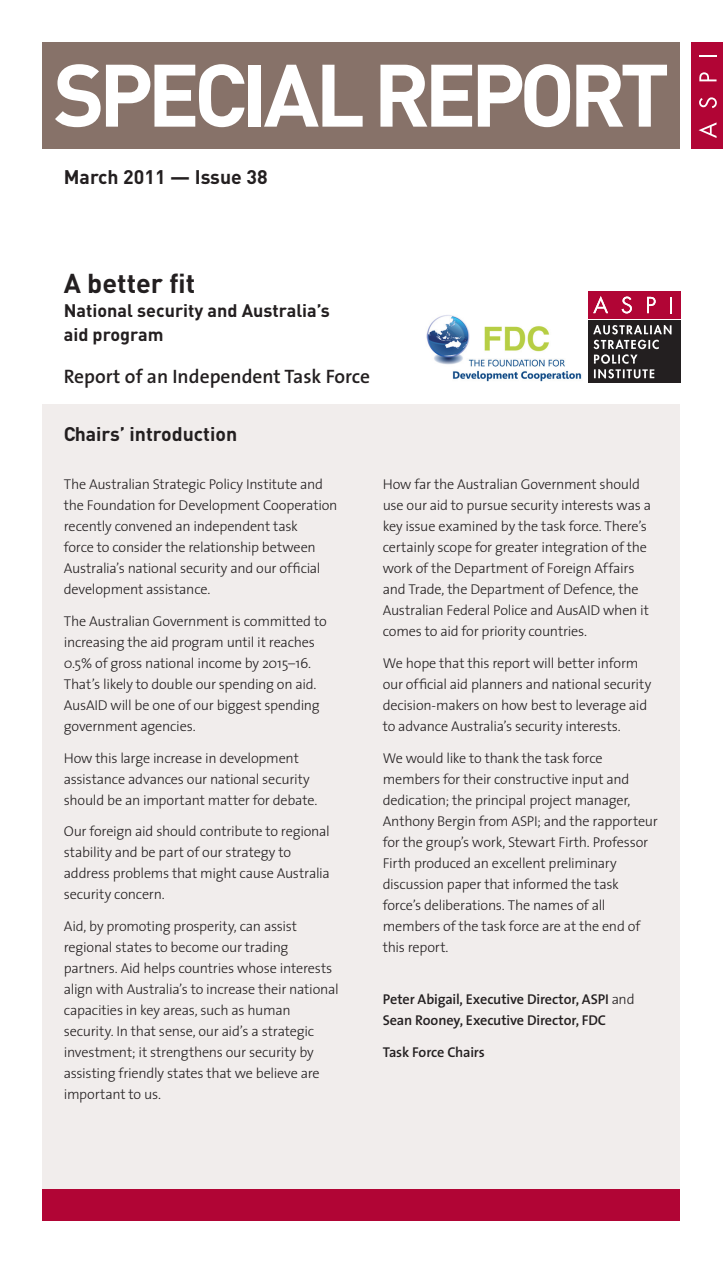
<style>
.page{position:relative;width:723px;height:1263px;background:#fff}
.page>*{position:absolute;margin:0;border:0;box-sizing:border-box;transform-origin:0 0}
.t1{font:700 87px "DIN";letter-spacing:-.07em;color:#fff}
.t2{font:700 27px "DIN";color:#231f20}
.t3{font:700 19.5px "DIN";color:#231f20}
.t4{font:600 19.5px "The Sans";color:#231f20}
.t5{font:700 18px/24px "DIN";color:#231f20}
.t6{font:300 14.25px/21px "The Sans";letter-spacing:-.015em;color:#231f20}
.t7{font:600 14.25px/21px "The Sans";letter-spacing:-.01em;color:#231f20}
.s1{font-weight:300}
</style>
<div class="page">
<div style="left:43px;top:404px;width:637px;height:784px;background:#f1edec"></div>
<div style="left:588px;top:291px;width:92px;height:27px;background:#b10535"></div>
<div style="left:43px;top:1188px;width:637px;height:32px;background:#b10535"></div>
<div style="left:691px;top:43px;width:32px;height:106px;background:#b10535"></div>
<svg style="left:698px;top:122px;width:18px;height:16px"></svg>
<svg style="left:699px;top:97px;width:18px;height:11px"></svg>
<svg style="left:699px;top:72px;width:17px;height:9px"></svg>
<svg style="left:699px;top:55px;width:17px;height:2px"></svg>
<div style="left:43px;top:43px;width:637px;height:106px;background:#877269"></div>
<div style="left:588px;top:321px;width:92px;height:62px;background:#231f20"></div>
<svg style="left:593px;top:296px;width:15px;height:17px"></svg>
<svg style="left:622px;top:297px;width:10px;height:16px"></svg>
<svg style="left:647px;top:297px;width:9px;height:16px"></svg>
<svg style="left:670px;top:297px;width:2px;height:16px"></svg>
<svg style="left:593px;top:325px;width:78px;height:53px"></svg>
<img style="left:426px;top:315px;width:156px;height:66px">
<h1 class="t1" style="left:53px;top:38px;width:618px">Special report</h1>
<h3 class="t3" style="left:64px;top:164px;width:205px">March 2011 — Issue 38</h3>
<h2 class="t2" style="left:64px;top:265px;width:133px">A better fit</h2>
<p class="t5" style="left:64px;top:298px;width:267px">National security and Australia’s aid program</p>
<h3 class="t4" style="left:64px;top:364px;width:308px">Report of an Independent Task Force</h3>
<h3 class="t3" style="left:64px;top:421px;width:175px">Chairs’ introduction</h3>
<p class="t6" style="left:64px;top:474px;width:275px">The Australian Strategic Policy Institute and the Foundation for Development Cooperation recently convened an independent task<br>force to consider the relationship between Australia’s national security and our official development assistance.</p>
<p class="t6" style="left:64px;top:611px;width:264px">The Australian Government is committed to increasing the aid program until it reaches 0.5% of gross national income by 2015–16.<br>That’s likely to double our spending on aid.<br>AusAID will be one of our biggest spending government agencies.</p>
<p class="t6" style="left:64px;top:747px;width:255px">How this large increase in development assistance advances our national security should be an important matter for debate.</p>
<p class="t6" style="left:64px;top:821px;width:268px">Our foreign aid should contribute to regional stability and be part of our strategy to address problems that might cause Australia security concern.</p>
<p class="t6" style="left:64px;top:915px;width:276px">Aid, by promoting prosperity, can assist regional states to become our trading partners. Aid helps countries whose interests align with Australia’s to increase their national capacities in key areas, such as human security. In that sense, our aid’s a strategic investment; it strengthens our security by assisting friendly states that we believe are important to us.</p>
<p class="t6" style="left:383px;top:474px;width:270px">How far the Australian Government should use our aid to pursue security interests was a key issue examined by the task force. There’s certainly scope for greater integration of the work of the Department of Foreign Affairs and Trade, the Department of Defence, the Australian Federal Police and AusAID when it comes to aid for priority countries.</p>
<p class="t6" style="left:383px;top:653px;width:270px">We hope that this report will better inform our official aid planners and national security decision-makers on how best to leverage aid to advance Australia’s security interests.</p>
<p class="t6" style="left:383px;top:747px;width:277px">We would like to thank the task force members for their constructive input and dedication; the principal project manager, Anthony Bergin from ASPI; and the rapporteur for the group’s work, Stewart Firth. Professor Firth produced an excellent preliminary discussion paper that informed the task force’s deliberations. The names of all members of the task force are at the end of this report.</p>
<p class="t7" style="left:383px;top:989px;width:253px">Peter Abigail, Executive Director, ASPI <span class="s1">and<br></span>Sean Rooney, Executive Director, FDC</p>
<p class="t7" style="left:383px;top:1042px;width:104px">Task Force Chairs</p>
</div>
